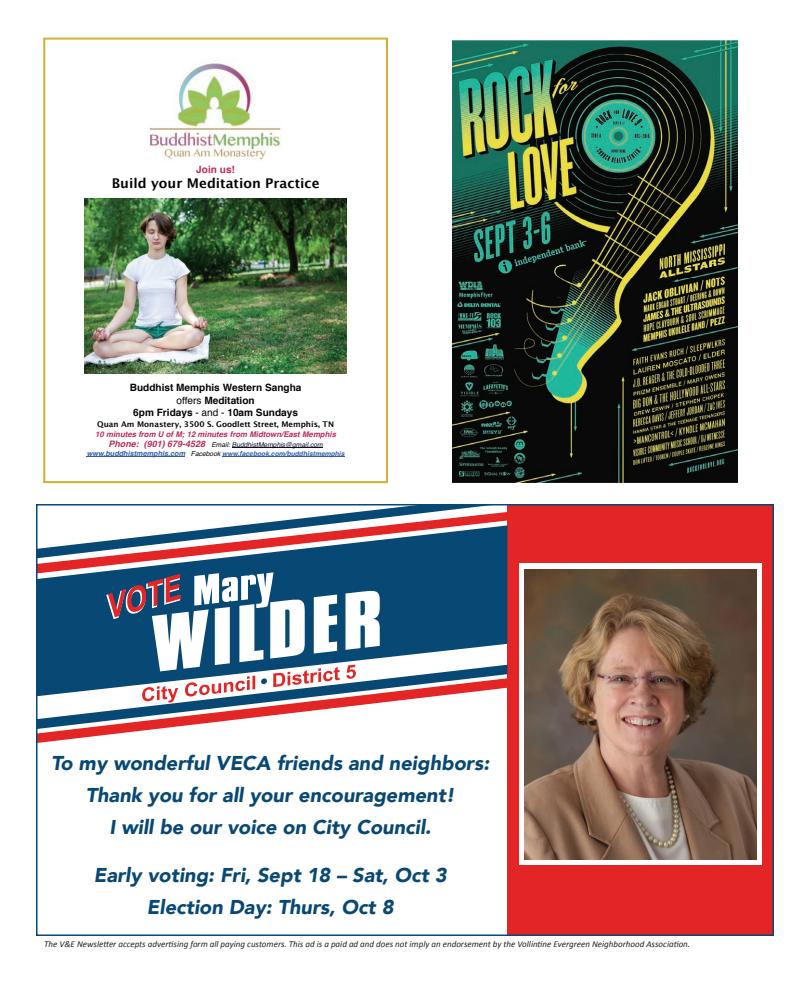
<style>
.page{position:relative;width:810px;height:990px;background:#fff}
.page>*{position:absolute;margin:0;border:0;box-sizing:border-box;transform-origin:0 0}
.t1{font:italic 900 20px/32px "Avenir";color:#074874;text-align:center}
.t2{font:700 13.4px "Lucida Grande";color:#040503}
.t3{font:700 10.1px/12.3px "Helvetica";color:#040503;text-align:center}
.t4{font:700 10.1px "Helvetica";color:#ba2a5e}
.t5{font:italic 9px "Calibri";color:#231f20}
.t6{font:italic 700 7.8px "Helvetica";color:#ba2a5e}
.t7{font:700 7.8px "Lucida Grande";color:#040503}
.t8{font:italic 700 6.7px/9.5px "Helvetica";color:#335eab;text-align:center}
.s1{font-weight:400}
.s2{font-size:9px;color:#ba2a5e}
.s3{font-weight:400;color:#040503}
.s4{font-weight:400;color:#0e0e26}
.s5{font-size:7.3px}
</style>
<div class="page">
<img style="left:452px;top:41px;width:286px;height:441px">
<svg style="left:36px;top:504px;width:738px;height:432px"></svg>
<img style="left:43px;top:38px;width:345px;height:445px">
<p class="t4" style="left:196px;top:161px;width:40px">Join us!</p>
<p class="t2" style="left:112px;top:172px;width:209px">Build your Meditation Practice</p>
<p class="t3" style="left:130px;top:382px;width:173px">Buddhist Memphis Western Sangha <span class="s1">offers</span> Meditation<br>6pm Fridays <span class="s1">- and -</span> 10am Sundays</p>
<p class="t7" style="left:97px;top:418px;width:238px">Quan Am Monastery, 3500 S. Goodlett Street, Memphis, TN</p>
<p class="t6" style="left:95px;top:428px;width:242px">10 minutes from U of M; 12 minutes from Midtown/East Memphis</p>
<p class="t8" style="left:87px;top:440px;width:259px"><span class="s2">Phone: (901) 679-4528</span> <span class="s3">Email:</span> <span class="s4">BuddhistMemphis@gmail.com </span><span class="s5">www.buddhistmemphis.com</span> <span class="s3">Facebook</span> www.facebook.com/buddhistmemphis</p>
<p class="t1" style="left:51px;top:747px;width:440px">To my wonderful VECA friends and neighbors:<br>Thank you for all your encouragement!<br>I will be our voice on City Council.</p>
<p class="t1" style="left:94px;top:859px;width:354px">Early voting: Fri, Sept 18 – Sat, Oct 3<br>Election Day: Thurs, Oct 8</p>
<p class="t5" style="left:44px;top:937px;width:648px">The V&amp;E Newsletter accepts advertising form all paying customers. This ad is a paid ad and does not imply an endorsement by the Vollintine Evergreen Neighborhood Association.</p>
</div>
